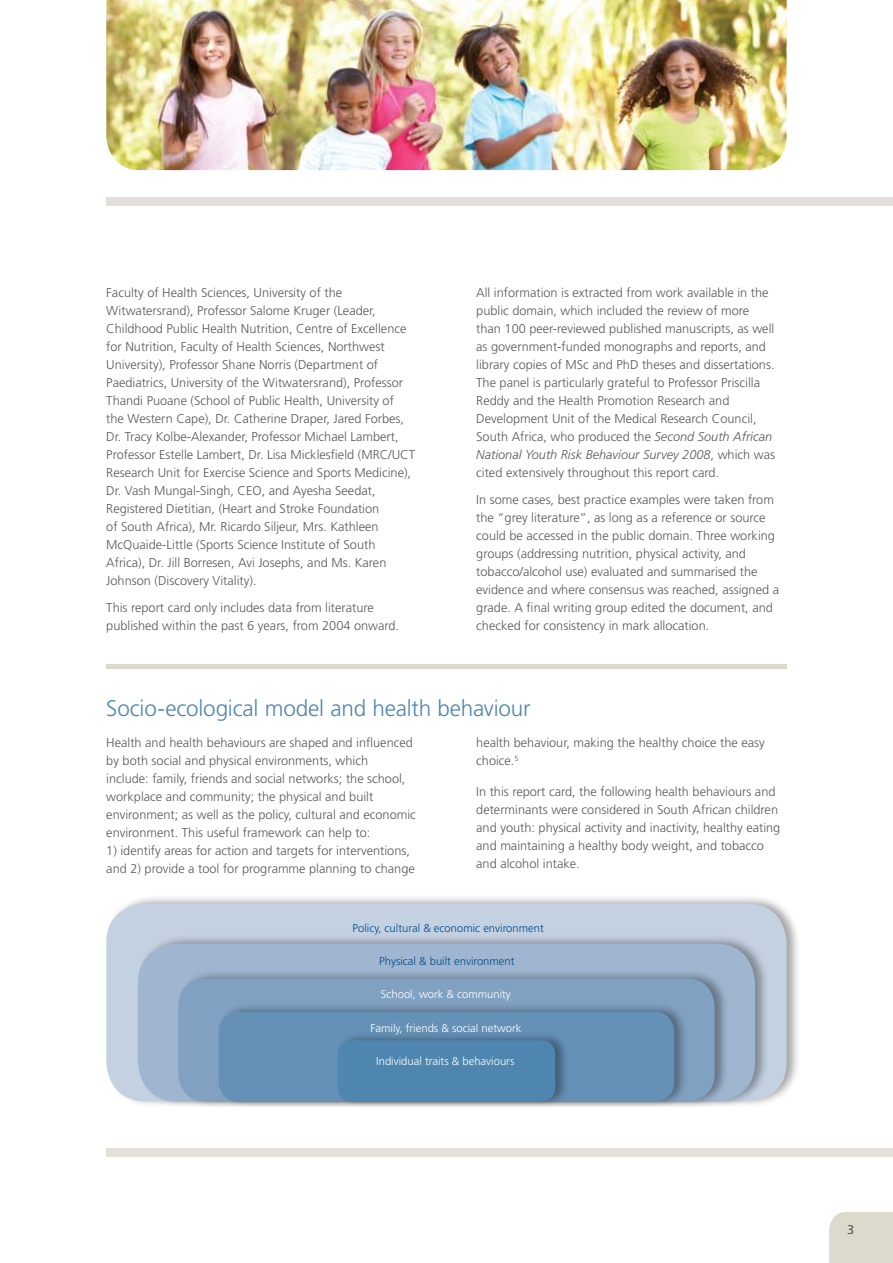
<style>
.page{position:relative;width:893px;height:1263px;background:#fff}
.page>*{position:absolute;margin:0;border:0;box-sizing:border-box;transform-origin:0 0}
.t1{font:300 22.5px "Frutiger";letter-spacing:-.01em;color:#4e86af}
.t2{font:300 12.75px/18px "Frutiger";color:#58595b}
.t3{font:12.75px "Frutiger";color:#58595b}
.t4{font:300 11.25px "Frutiger";color:#fff}
.t5{font:300 11.25px "Frutiger";color:#004b8d}
.s1{font-style:italic}
</style>
<div class="page">
<div style="left:106px;top:1148px;width:787px;height:9px;background:#e3e0d9"></div>
<div style="left:106px;top:198px;width:787px;height:8px;background:#e3e0d9"></div>
<div style="left:829px;top:1212px;width:64px;height:51px;background:#ddd9cd"></div>
<img style="left:106px;top:0;width:681px;height:170px">
<div style="left:106px;top:664px;width:681px;height:5px;background:#ddd9cd"></div>
<div style="left:104px;top:894px;width:697px;height:214px;background:#000;opacity:.35"></div>
<div style="left:106px;top:903px;width:681px;height:198px;background:#c4d1e1;border-radius:39px"></div>
<div style="left:136px;top:934px;width:633px;height:174px;background:#000;opacity:.35"></div>
<div style="left:138px;top:944px;width:617px;height:157px;background:#a0b6d0;border-radius:39px"></div>
<div style="left:176px;top:969px;width:553px;height:139px;background:#000;opacity:.35"></div>
<div style="left:178px;top:978px;width:537px;height:123px;background:#81a1c2;border-radius:28px"></div>
<div style="left:217px;top:1002px;width:472px;height:106px;background:#000;opacity:.35"></div>
<div style="left:219px;top:1012px;width:455px;height:89px;background:#6591b7;border-radius:20px"></div>
<div style="left:336px;top:1031px;width:234px;height:78px;background:#000;opacity:.35"></div>
<div style="left:338px;top:1040px;width:217px;height:61px;background:#4e86af;border-radius:14px"></div>
<p class="t2" style="left:106px;top:284px;width:310px">Faculty of Health Sciences, University of the Witwatersrand), Professor Salome Kruger (Leader, Childhood Public Health Nutrition, Centre of Excellence for Nutrition, Faculty of Health Sciences, Northwest University), Professor Shane Norris (Department of Paediatrics, University of the Witwatersrand), Professor Thandi Puoane (School of Public Health, University of<br>the Western Cape), Dr. Catherine Draper, Jared Forbes, Dr. Tracy Kolbe-Alexander, Professor Michael Lambert, Professor Estelle Lambert, Dr. Lisa Micklesfield (MRC/UCT Research Unit for Exercise Science and Sports Medicine), Dr. Vash Mungal-Singh, CEO, and Ayesha Seedat, Registered Dietitian, (Heart and Stroke Foundation<br>of South Africa), Mr. Ricardo Siljeur, Mrs. Kathleen McQuaide-Little (Sports Science Institute of South Africa), Dr. Jill Borresen, Avi Josephs, and Ms. Karen Johnson (Discovery Vitality).</p>
<p class="t2" style="left:106px;top:598px;width:294px">This report card only includes data from literature published within the past 6 years, from 2004 onward.</p>
<p class="t2" style="left:476px;top:284px;width:300px">All information is extracted from work available in the public domain, which included the review of more than 100 peer-reviewed published manuscripts, as well as government-funded monographs and reports, and library copies of MSc and PhD theses and dissertations.<br>The panel is particularly grateful to Professor Priscilla Reddy and the Health Promotion Research and Development Unit of the Medical Research Council, South Africa, who produced the <span class="s1">Second South African National Youth Risk Behaviour Survey 2008</span>, which was cited extensively throughout this report card.</p>
<p class="t2" style="left:476px;top:490px;width:304px">In some cases, best practice examples were taken from the “grey literature”, as long as a reference or source could be accessed in the public domain. Three working groups (addressing nutrition, physical activity, and tobacco/alcohol use) evaluated and summarised the evidence and where consensus was reached, assigned a grade. A final writing group edited the document, and checked for consistency in mark allocation.</p>
<h1 class="t1" style="left:106px;top:695px;width:426px">Socio-ecological model and health behaviour</h1>
<p class="t2" style="left:106px;top:733px;width:311px">Health and health behaviours are shaped and influenced by both social and physical environments, which<br>include: family, friends and social networks; the school, workplace and community; the physical and built environment; as well as the policy, cultural and economic environment. This useful framework can help to:</p>
<p class="t2" style="left:106px;top:841px;width:310px">1) identify areas for action and targets for interventions, and 2) provide a tool for programme planning to change</p>
<p class="t2" style="left:476px;top:733px;width:290px">health behaviour, making the healthy choice the easy choice.<sup>5</sup></p>
<p class="t2" style="left:476px;top:782px;width:306px">In this report card, the following health behaviours and determinants were considered in South African children and youth: physical activity and inactivity, healthy eating and maintaining a healthy body weight, and tobacco and alcohol intake.</p>
<p class="t5" style="left:352px;top:921px;width:193px">Policy, cultural &amp; economic environment</p>
<p class="t5" style="left:379px;top:955px;width:137px">Physical &amp; built environment</p>
<p class="t4" style="left:381px;top:988px;width:132px">School, work &amp; community</p>
<p class="t4" style="left:371px;top:1022px;width:152px">Family, friends &amp; social network</p>
<p class="t4" style="left:376px;top:1055px;width:140px">Individual traits &amp; behaviours</p>
<p class="t3" style="left:847px;top:1222px;width:9px">3</p>
</div>
